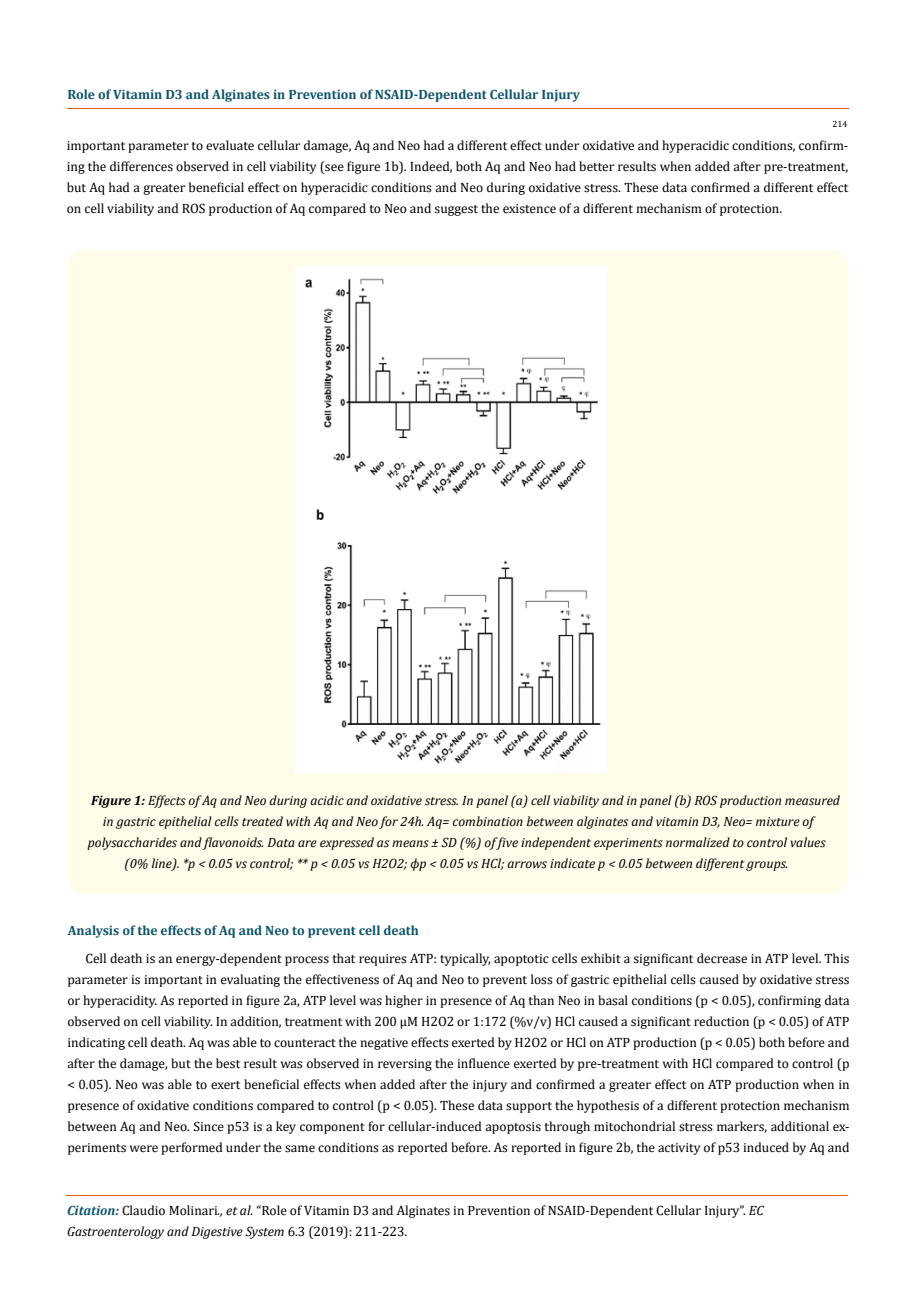
<style>
.page{position:relative;width:917px;height:1316px;background:#fff}
.page>*{position:absolute;margin:0;border:0;box-sizing:border-box;transform-origin:0 0}
.t1{font:13.5px/21px "Cambria";color:#000;text-align:justify}
.t2{font:italic 13.5px "Cambria";color:#000}
.t3{font:700 13.5px "Cambria";color:#0e546a}
.t4{font:9px "Cambria";color:#000}
.s1{font-weight:700}
.s2{font-weight:700;font-style:italic;color:#0e546a}
.s3{font-style:italic}
</style>
<div class="page">
<hr style="left:66px;top:1195px;width:781px;height:1px;background:#e05d1a">
<div style="left:67px;top:249px;width:781px;height:645px;background:#fffde9;border-radius:18px"></div>
<img style="left:295px;top:267px;width:311px;height:506px">
<p class="t3" style="left:67px;top:85px;width:514px">Role of Vitamin D3 and Alginates in Prevention of NSAID-Dependent Cellular Injury</p>
<p class="t1" style="left:67px;top:135px;width:783px">important parameter to evaluate cellular damage, Aq and Neo had a different effect under oxidative and hyperacidic conditions, confirm&shy;ing the differences observed in cell viability (see figure 1b). Indeed, both Aq and Neo had better results when added after pre-treatment, but Aq had a greater beneficial effect on hyperacidic conditions and Neo during oxidative stress. These data confirmed a different effect on cell viability and ROS production of Aq compared to Neo and suggest the existence of a different mechanism of protection.</p>
<p class="t4" style="left:832px;top:119px;width:16px">214</p>
<p class="t2" style="left:91px;top:790px;width:750px"><span class="s1">Figure 1:</span> Effects of Aq and Neo during acidic and oxidative stress. In panel (a) cell viability and in panel (b) ROS production measured</p>
<p class="t2" style="left:103px;top:811px;width:711px">in gastric epithelial cells treated with Aq and Neo for 24h. Aq= combination between alginates and vitamin D3, Neo= mixture of</p>
<p class="t2" style="left:88px;top:832px;width:739px">polysaccharides and flavonoids. Data are expressed as means ± SD (%) of five independent experiments normalized to control values</p>
<p class="t2" style="left:125px;top:853px;width:665px">(0% line). *p &lt; 0.05 vs control; ** p &lt; 0.05 vs H2O2; ϕp &lt; 0.05 vs HCl; arrows indicate p &lt; 0.05 between different groups.</p>
<p class="t3" style="left:68px;top:921px;width:352px">Analysis of the effects of Aq and Neo to prevent cell death</p>
<p class="t1" style="left:67px;top:948px;width:783px;text-indent:18px">Cell death is an energy-dependent process that requires ATP: typically, apoptotic cells exhibit a significant decrease in ATP level. This parameter is important in evaluating the effectiveness of Aq and Neo to prevent loss of gastric epithelial cells caused by oxidative stress or hyperacidity. As reported in figure 2a, ATP level was higher in presence of Aq than Neo in basal conditions (p &lt; 0.05), confirming data observed on cell viability. In addition, treatment with 200 μM H2O2 or 1:172 (%v/v) HCl caused a significant reduction (p &lt; 0.05) of ATP indicating cell death. Aq was able to counteract the negative effects exerted by H2O2 or HCl on ATP production (p &lt; 0.05) both before and after the damage, but the best result was observed in reversing the influence exerted by pre-treatment with HCl compared to control (p &lt; 0.05). Neo was able to exert beneficial effects when added after the injury and confirmed a greater effect on ATP production when in presence of oxidative conditions compared to control (p &lt; 0.05). These data support the hypothesis of a different protection mechanism between Aq and Neo. Since p53 is a key component for cellular-induced apoptosis through mitochondrial stress markers, additional ex&shy;periments were performed under the same conditions as reported before. As reported in figure 2b, the activity of p53 induced by Aq and</p>
<p class="t1" style="left:67px;top:1200px;width:698px"><span class="s2">Citation:</span> Claudio Molinari<span class="s3">., et al.</span> “Role of Vitamin D3 and Alginates in Prevention of NSAID-Dependent Cellular Injury”. <span class="s3">EC<br>Gastroenterology and Digestive System</span> 6.3 (2019): 211-223.</p>
</div>
